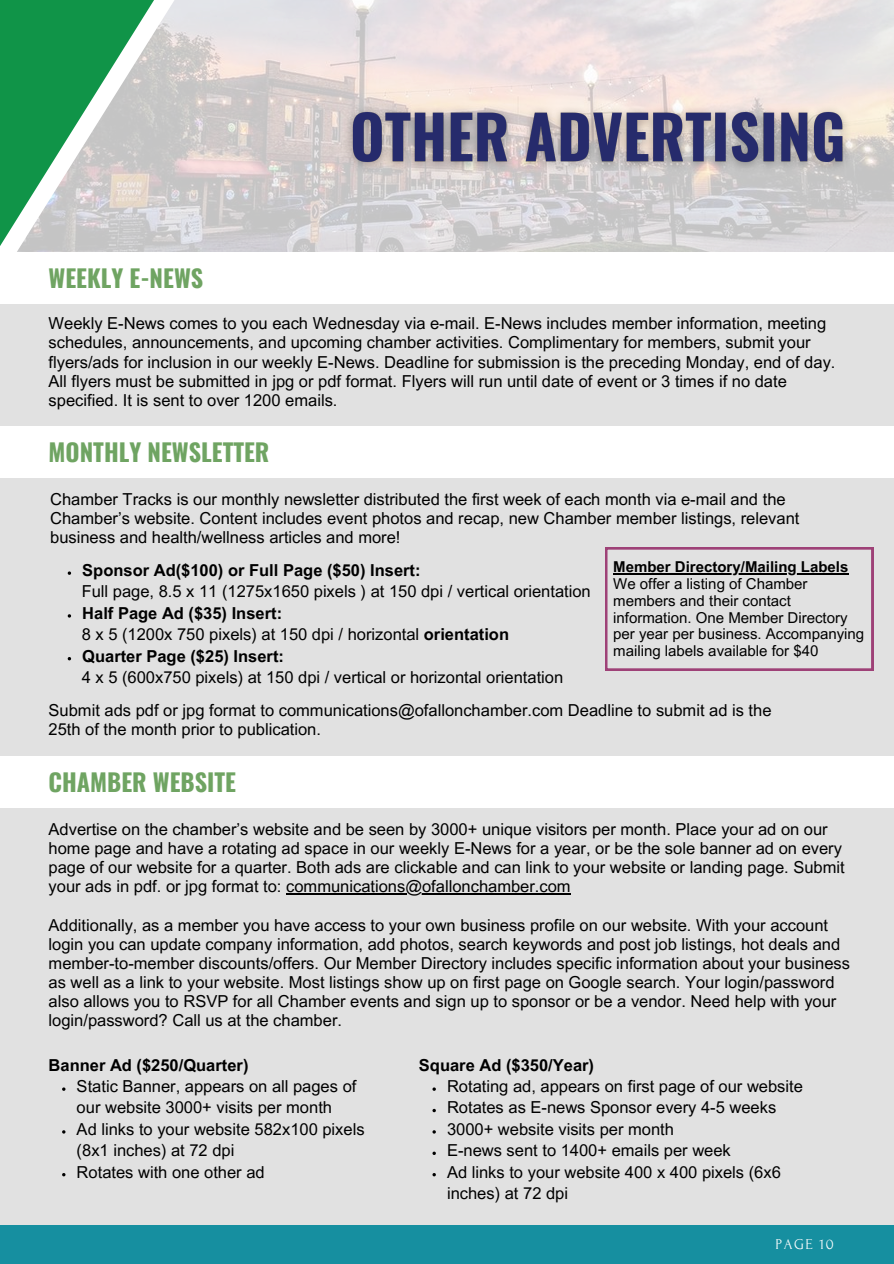
<style>
.page{position:relative;width:894px;height:1264px;background:#fff}
.page>*{position:absolute;margin:0;border:0;box-sizing:border-box;transform-origin:0 0}
.t1{font:700 24.15px "Oswald";color:#6fa462}
.t2{font:16.5px/19.2px "Arial MT Pro";color:#000}
.t3{font:700 16.5px "Arial MT Pro";color:#000}
.t4{font:15px/16.8px "Arial MT Pro";color:#000}
.t5{font:700 15px "Arial MT Pro";color:#000}
.t6{font:15px "Forum";letter-spacing:.1em;color:#fff}
.s1{font-weight:700}
</style>
<div class="page">
<div style="left:0;top:0;width:893px;height:1263px;background:#e1e1e1"></div>
<svg style="left:363px;top:0;width:530px;height:252px"></svg>
<img style="left:363px;top:91px;width:494px;height:88px">
<svg style="left:0;top:0;width:363px;height:252px"></svg>
<div style="left:0;top:252px;width:893px;height:52px;background:#fff"></div>
<div style="left:0;top:426px;width:893px;height:52px;background:#fff"></div>
<div style="left:0;top:756px;width:893px;height:52px;background:#fff"></div>
<svg style="left:605px;top:547px;width:267px;height:123px"></svg>
<svg style="left:68px;top:571px;width:3px;height:4px"></svg>
<hr style="left:613px;top:573px;width:235px;height:1px;background:#000">
<hr style="left:286px;top:893px;width:284px;height:1px;background:#000">
<svg style="left:432px;top:1108px;width:4px;height:4px"></svg>
<svg style="left:432px;top:1173px;width:4px;height:3px"></svg>
<div style="left:0;top:1224px;width:893px;height:39px;background:#168fa0"></div>
<p class="t1" style="left:49px;top:259px;width:156px">WEEKLY E-NEWS</p>
<p class="t2" style="left:49px;top:316px;width:788px">Weekly E-News comes to you each Wednesday via e-mail. E-News includes member information, meeting schedules, announcements, and upcoming chamber activities. Complimentary for members, submit your flyers/ads for inclusion in our weekly E-News. Deadline for submission is the preceding Monday, end of day.<br>All flyers must be submitted in jpg or pdf format. Flyers will run until date of event or 3 times if no date specified. It is sent to over 1200 emails.</p>
<p class="t1" style="left:49px;top:433px;width:222px">MONTHLY NEWSLETTER</p>
<p class="t2" style="left:50px;top:491px;width:750px">Chamber Tracks is our monthly newsletter distributed the first week of each month via e-mail and the<br>Chamber’s website. Content includes event photos and recap, new Chamber member listings, relevant business and health/wellness articles and more!</p>
<p class="t3" style="left:82px;top:564px;width:340px">Sponsor Ad($100) or Full Page ($50) Insert:</p>
<p class="t2" style="left:82px;top:584px;width:510px">Full page, 8.5 x 11 (1275x1650 pixels ) at 150 dpi / vertical orientation</p>
<h2 class="t3" style="left:82px;top:606px;width:201px">Half Page Ad ($35) Insert:</h2>
<p class="t2" style="left:82px;top:626px;width:429px">8 x 5 (1200x 750 pixels) at 150 dpi / horizontal <span class="s1">orientation</span></p>
<h2 class="t3" style="left:82px;top:649px;width:203px">Quarter Page ($25) Insert:</h2>
<p class="t2" style="left:82px;top:669px;width:483px">4 x 5 (600x750 pixels) at 150 dpi / vertical or horizontal orientation</p>
<p class="t5" style="left:613px;top:561px;width:236px">Member Directory/Mailing Labels</p>
<p class="t4" style="left:613px;top:577px;width:252px">We offer a listing of Chamber members and their contact information. One Member Directory per year per business. Accompanying mailing labels available for $40</p>
<p class="t2" style="left:49px;top:702px;width:724px">Submit ads pdf or jpg format to communications@ofallonchamber.com Deadline to submit ad is the<br>25th of the month prior to publication.</p>
<p class="t1" style="left:49px;top:763px;width:189px">CHAMBER WEBSITE</p>
<p class="t2" style="left:49px;top:821px;width:797px">Advertise on the chamber’s website and be seen by 3000+ unique visitors per month. Place your ad on our home page and have a rotating ad space in our weekly E-News for a year, or be the sole banner ad on every page of our website for a quarter. Both ads are clickable and can link to your website or landing page. Submit your ads in pdf. or jpg format to: communications@ofallonchamber.com</p>
<p class="t2" style="left:49px;top:917px;width:802px">Additionally, as a member you have access to your own business profile on our website. With your account login you can update company information, add photos, search keywords and post job listings, hot deals and member-to-member discounts/offers. Our Member Directory includes specific information about your business as well as a link to your website. Most listings show up on first page on Google search. Your login/password</p>
<h2 class="t2" style="left:49px;top:993px;width:789px">also allows you to RSVP for all Chamber events and sign up to sponsor or be a vendor. Need help with your login/password? Call us at the chamber.</h2>
<p class="t3" style="left:49px;top:1058px;width:201px">Banner Ad ($250/Quarter)</p>
<p class="t2" style="left:77px;top:1077px;width:281px;line-height:21.3px">Static Banner, appears on all pages of our website 3000+ visits per month</p>
<h4 class="t2" style="left:77px;top:1120px;width:289px;line-height:21.3px">Ad links to your website 582x100 pixels (8x1 inches) at 72 dpi</h4>
<p class="t2" style="left:77px;top:1164px;width:189px">Rotates with one other ad</p>
<p class="t3" style="left:419px;top:1058px;width:177px">Square Ad ($350/Year)</p>
<p class="t2" style="left:447px;top:1078px;width:357px">Rotating ad, appears on first page of our website</p>
<h4 class="t2" style="left:447px;top:1099px;width:330px">Rotates as E-news Sponsor every 4-5 weeks</h4>
<p class="t2" style="left:447px;top:1121px;width:228px">3000+ website visits per month</p>
<p class="t2" style="left:447px;top:1142px;width:285px">E-news sent to 1400+ emails per week</p>
<p class="t2" style="left:447px;top:1163px;width:335px;line-height:21.3px">Ad links to your website 400 x 400 pixels (6x6 inches) at 72 dpi</p>
<p class="t6" style="left:775px;top:1235px;width:60px">PAGE 10</p>
</div>
